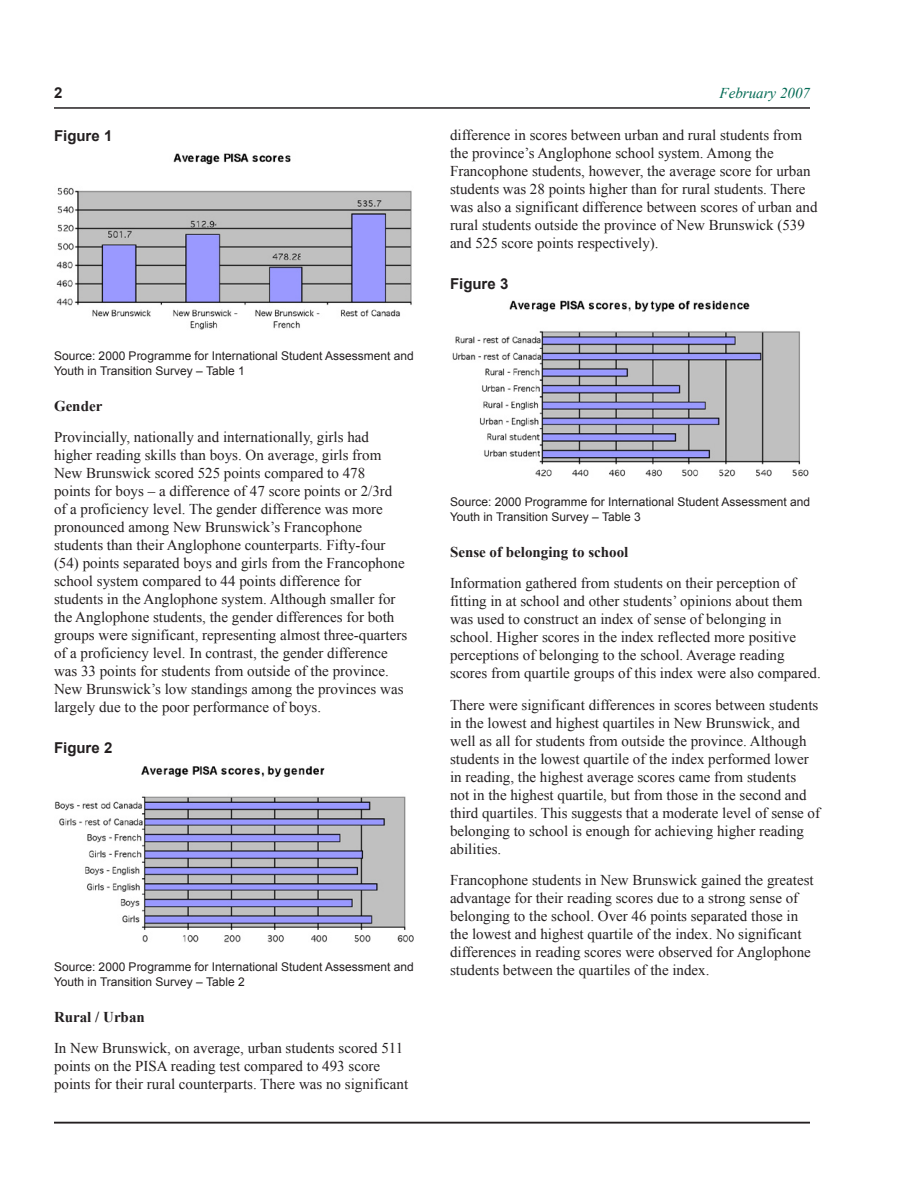
<style>
.page{position:relative;width:918px;height:1188px;background:#fff}
.page>*{position:absolute;margin:0;border:0;box-sizing:border-box;transform-origin:0 0}
.t1{font:15px/18px "Times New Roman";color:#231f20}
.t2{font:700 15px "Times New Roman";color:#231f20}
.t3{font:700 15px "Arial";color:#231f20}
.t4{font:italic 15px "Times New Roman";color:#006953}
.t5{font:12px/14.4px "Arial";color:#231f20}
</style>
<div class="page">
<hr style="left:54px;top:1122px;width:756px;height:1px;background:#231f20">
<hr style="left:54px;top:107px;width:756px;height:2px;background:#231f20">
<img style="left:56px;top:153px;width:356px;height:177px">
<img style="left:55px;top:766px;width:359px;height:176px">
<img style="left:452px;top:300px;width:357px;height:177px">
<p class="t3" style="left:54px;top:85px;width:10px">2</p>
<p class="t4" style="left:720px;top:85px;width:92px">February 2007</p>
<p class="t3" style="left:54px;top:127px;width:60px">Figure 1</p>
<p class="t1" style="left:450px;top:126px;width:369px">difference in scores between urban and rural students from the province’s Anglophone school system. Among the Francophone students, however, the average score for urban students was 28 points higher than for rural students. There was also a significant difference between scores of urban and rural students outside the province of New Brunswick (539 and 525 score points respectively).</p>
<p class="t3" style="left:450px;top:275px;width:60px">Figure 3</p>
<p class="t5" style="left:54px;top:349px;width:361px">Source: 2000 Programme for International Student Assessment and<br>Youth in Transition Survey – Table 1</p>
<p class="t2" style="left:54px;top:397px;width:50px">Gender</p>
<p class="t1" style="left:54px;top:428px;width:355px">Provincially, nationally and internationally, girls had higher reading skills than boys. On average, girls from New Brunswick scored 525 points compared to 478<br>points for boys – a difference of 47 score points or 2/3rd of a proficiency level. The gender difference was more pronounced among New Brunswick’s Francophone students than their Anglophone counterparts. Fifty-four (54) points separated boys and girls from the Francophone school system compared to 44 points difference for students in the Anglophone system. Although smaller for the Anglophone students, the gender differences for both groups were significant, representing almost three-quarters of a proficiency level. In contrast, the gender difference was 33 points for students from outside of the province.<br>New Brunswick’s low standings among the provinces was largely due to the poor performance of boys.</p>
<p class="t3" style="left:54px;top:739px;width:60px">Figure 2</p>
<p class="t5" style="left:54px;top:960px;width:361px">Source: 2000 Programme for International Student Assessment and<br>Youth in Transition Survey – Table 2</p>
<p class="t2" style="left:54px;top:1008px;width:92px">Rural / Urban</p>
<p class="t1" style="left:54px;top:1039px;width:356px">In New Brunswick, on average, urban students scored 511 points on the PISA reading test compared to 493 score points for their rural counterparts. There was no significant</p>
<p class="t5" style="left:450px;top:495px;width:362px">Source: 2000 Programme for International Student Assessment and<br>Youth in Transition Survey – Table 3</p>
<p class="t2" style="left:450px;top:543px;width:180px">Sense of belonging to school</p>
<p class="t1" style="left:450px;top:574px;width:372px">Information gathered from students on their perception of fitting in at school and other students’ opinions about them was used to construct an index of sense of belonging in school. Higher scores in the index reflected more positive perceptions of belonging to the school. Average reading scores from quartile groups of this index were also compared.</p>
<p class="t1" style="left:450px;top:696px;width:372px">There were significant differences in scores between students in the lowest and highest quartiles in New Brunswick, and well as all for students from outside the province. Although students in the lowest quartile of the index performed lower in reading, the highest average scores came from students<br>not in the highest quartile, but from those in the second and third quartiles. This suggests that a moderate level of sense of belonging to school is enough for achieving higher reading abilities.</p>
<p class="t1" style="left:450px;top:871px;width:365px">Francophone students in New Brunswick gained the greatest advantage for their reading scores due to a strong sense of belonging to the school. Over 46 points separated those in the lowest and highest quartile of the index. No significant differences in reading scores were observed for Anglophone students between the quartiles of the index.</p>
</div>
